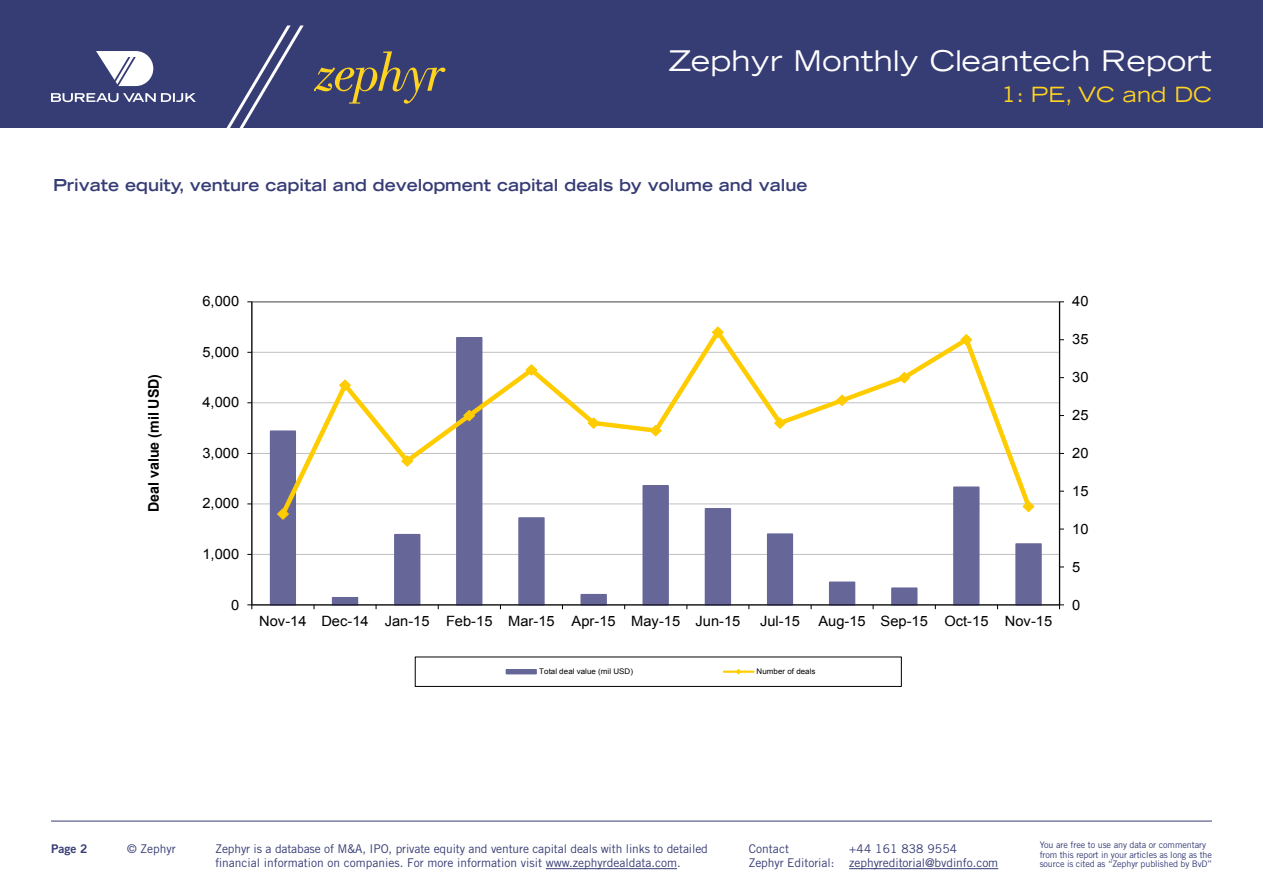
<style>
.page{position:relative;width:1263px;height:893px;background:#fff}
.page>*{position:absolute;margin:0;border:0;box-sizing:border-box;transform-origin:0 0}
.t1{font:expanded 28.5px "Trade Gothic LT Std";letter-spacing:.01em;color:#fff}
.t2{font:expanded 21px "Trade Gothic LT Std";letter-spacing:.01em;color:#ffd420}
.t3{font:700 expanded 16.5px "Trade Gothic LT Std";color:#363c74}
.t4{font:700 14.7px "Arial";color:#000}
.t5{font:14.25px "Arial";color:#000}
.t6{font:12px/14.4px "Trade Gothic LT Std";letter-spacing:-.005em;color:#363c74}
.t7{font:12px "Trade Gothic LT Std Bd 2";color:#363c74}
.t8{font:9px/9.9px "Trade Gothic LT Std";letter-spacing:-.015em;color:#363c74}
.t9{font:7.65px "Arial";color:#000}
</style>
<div class="page">
<div style="left:0;top:0;width:1263px;height:128px;background:#363c74"></div>
<hr style="left:546px;top:868px;width:131px;height:1px;background:#363c74">
<hr style="left:849px;top:868px;width:149px;height:1px;background:#363c74">
<hr style="left:51px;top:821px;width:1161px;height:1px;background:#363c74">
<svg style="left:226px;top:26px;width:78px;height:102px"></svg>
<svg style="left:314px;top:51px;width:131px;height:53px"></svg>
<svg style="left:51px;top:51px;width:145px;height:51px"></svg>
<hr style="left:252px;top:554px;width:807px;height:1px;background:#bfbfbf">
<hr style="left:252px;top:504px;width:807px;height:1px;background:#bfbfbf">
<hr style="left:252px;top:453px;width:807px;height:1px;background:#bfbfbf">
<hr style="left:252px;top:402px;width:807px;height:1px;background:#bfbfbf">
<hr style="left:252px;top:352px;width:807px;height:1px;background:#bfbfbf">
<div style="left:271px;top:431px;width:24px;height:174px;background:#669"></div>
<div style="left:270px;top:430px;width:26px;height:176px;border:1px solid #669"></div>
<div style="left:333px;top:598px;width:24px;height:7px;background:#669"></div>
<div style="left:332px;top:597px;width:26px;height:9px;border:1px solid #669"></div>
<div style="left:395px;top:535px;width:25px;height:70px;background:#669"></div>
<div style="left:394px;top:534px;width:26px;height:72px;border:1px solid #669"></div>
<div style="left:457px;top:338px;width:25px;height:267px;background:#669"></div>
<div style="left:456px;top:337px;width:26px;height:269px;border:1px solid #669"></div>
<div style="left:519px;top:518px;width:25px;height:87px;background:#669"></div>
<div style="left:518px;top:517px;width:27px;height:89px;border:1px solid #669"></div>
<div style="left:581px;top:595px;width:25px;height:10px;background:#669"></div>
<div style="left:580px;top:594px;width:27px;height:12px;border:1px solid #669"></div>
<div style="left:643px;top:486px;width:25px;height:119px;background:#669"></div>
<div style="left:642px;top:485px;width:27px;height:121px;border:1px solid #669"></div>
<div style="left:705px;top:509px;width:25px;height:96px;background:#669"></div>
<div style="left:705px;top:508px;width:26px;height:98px;border:1px solid #669"></div>
<div style="left:768px;top:534px;width:24px;height:71px;background:#669"></div>
<div style="left:767px;top:533px;width:26px;height:73px;border:1px solid #669"></div>
<div style="left:830px;top:582px;width:24px;height:23px;background:#669"></div>
<div style="left:829px;top:581px;width:26px;height:25px;border:1px solid #669"></div>
<div style="left:892px;top:588px;width:25px;height:17px;background:#669"></div>
<div style="left:891px;top:587px;width:26px;height:19px;border:1px solid #669"></div>
<div style="left:954px;top:487px;width:25px;height:118px;background:#669"></div>
<div style="left:953px;top:486px;width:26px;height:120px;border:1px solid #669"></div>
<div style="left:1016px;top:544px;width:25px;height:61px;background:#669"></div>
<div style="left:1015px;top:543px;width:27px;height:63px;border:1px solid #669"></div>
<hr style="left:1059px;top:302px;width:1px;height:303px;background:#000">
<hr style="left:252px;top:302px;width:1px;height:303px;background:#000">
<hr style="left:252px;top:605px;width:807px;height:1px;background:#000">
<svg style="left:247px;top:605px;width:6px;height:4px"></svg>
<svg style="left:277px;top:337px;width:757px;height:183px"></svg>
<svg style="left:277px;top:507px;width:13px;height:13px"></svg>
<svg style="left:338px;top:378px;width:14px;height:14px"></svg>
<svg style="left:400px;top:454px;width:14px;height:14px"></svg>
<svg style="left:462px;top:409px;width:14px;height:13px"></svg>
<svg style="left:524px;top:363px;width:14px;height:14px"></svg>
<svg style="left:587px;top:416px;width:14px;height:14px"></svg>
<svg style="left:649px;top:424px;width:14px;height:13px"></svg>
<svg style="left:711px;top:326px;width:14px;height:13px"></svg>
<svg style="left:773px;top:416px;width:14px;height:14px"></svg>
<svg style="left:835px;top:394px;width:14px;height:13px"></svg>
<svg style="left:897px;top:371px;width:14px;height:13px"></svg>
<svg style="left:959px;top:334px;width:14px;height:12px"></svg>
<svg style="left:1021px;top:500px;width:14px;height:13px"></svg>
<div style="left:415px;top:657px;width:486px;height:30px;border:1px solid #000"></div>
<hr style="left:506px;top:670px;width:30px;height:4px;background:#669">
<div style="left:506px;top:669px;width:31px;height:5px;border:1px solid #669"></div>
<hr style="left:724px;top:671px;width:29px;height:2px;background:#fc0">
<svg style="left:735px;top:669px;width:7px;height:6px"></svg>
<h1 class="t1" style="left:669px;top:42px;width:545px">Zephyr Monthly Cleantech Report</h1>
<h2 class="t2" style="left:1001px;top:81px;width:212px">1: PE, VC and DC</h2>
<h3 class="t3" style="left:53px;top:174px;width:756px">Private equity, venture capital and development capital deals by volume and value</h3>
<p class="t4" style="left:143px;top:512px;width:140px;rotate:-90deg">Deal value (mil USD)</p>
<p class="t5" style="left:202px;top:292px;width:38px">6,000</p>
<p class="t5" style="left:202px;top:342px;width:38px">5,000</p>
<p class="t5" style="left:202px;top:393px;width:38px">4,000</p>
<p class="t5" style="left:202px;top:443px;width:38px">3,000</p>
<p class="t5" style="left:202px;top:494px;width:38px">2,000</p>
<p class="t5" style="left:202px;top:544px;width:38px">1,000</p>
<p class="t5" style="left:231px;top:595px;width:10px">0</p>
<p class="t5" style="left:259px;top:612px;width:483px">Nov-14 Dec-14 Jan-15 Feb-15 Mar-15 Apr-15 May-15 Jun-15</p>
<p class="t5" style="left:760px;top:612px;width:42px">Jul-15</p>
<p class="t5" style="left:818px;top:612px;width:235px">Aug-15 Sep-15 Oct-15 Nov-15</p>
<p class="t9" style="left:539px;top:666px;width:95px">Total deal value (mil USD)</p>
<p class="t9" style="left:757px;top:666px;width:60px">Number of deals</p>
<p class="t5" style="left:1072px;top:292px;width:18px">40</p>
<p class="t5" style="left:1072px;top:329px;width:18px">35</p>
<p class="t5" style="left:1072px;top:367px;width:18px">30</p>
<p class="t5" style="left:1072px;top:405px;width:18px">25</p>
<p class="t5" style="left:1072px;top:443px;width:18px">20</p>
<p class="t5" style="left:1072px;top:481px;width:18px">15</p>
<p class="t5" style="left:1072px;top:519px;width:18px">10</p>
<p class="t5" style="left:1072px;top:557px;width:10px">5</p>
<p class="t5" style="left:1072px;top:595px;width:10px">0</p>
<p class="t7" style="left:51px;top:841px;width:38px">Page 2</p>
<p class="t6" style="left:127px;top:841px;width:50px">© Zephyr</p>
<p class="t6" style="left:215px;top:841px;width:494px">Zephyr is a database of M&amp;A, IPO, private equity and venture capital deals with links to detailed financial information on companies. For more information visit www.zephyrdealdata.com.</p>
<p class="t8" style="left:1040px;top:839px;width:174px">You are free to use any data or commentary from this report in your articles as long as the source is cited as “Zephyr published by BvD”</p>
<p class="t6" style="left:749px;top:841px;width:42px">Contact</p>
<p class="t6" style="left:749px;top:841px;width:251px;text-indent:100px">+44 161 838 9554<br>Zephyr Editorial: zephyreditorial@bvdinfo.com</p>
</div>
